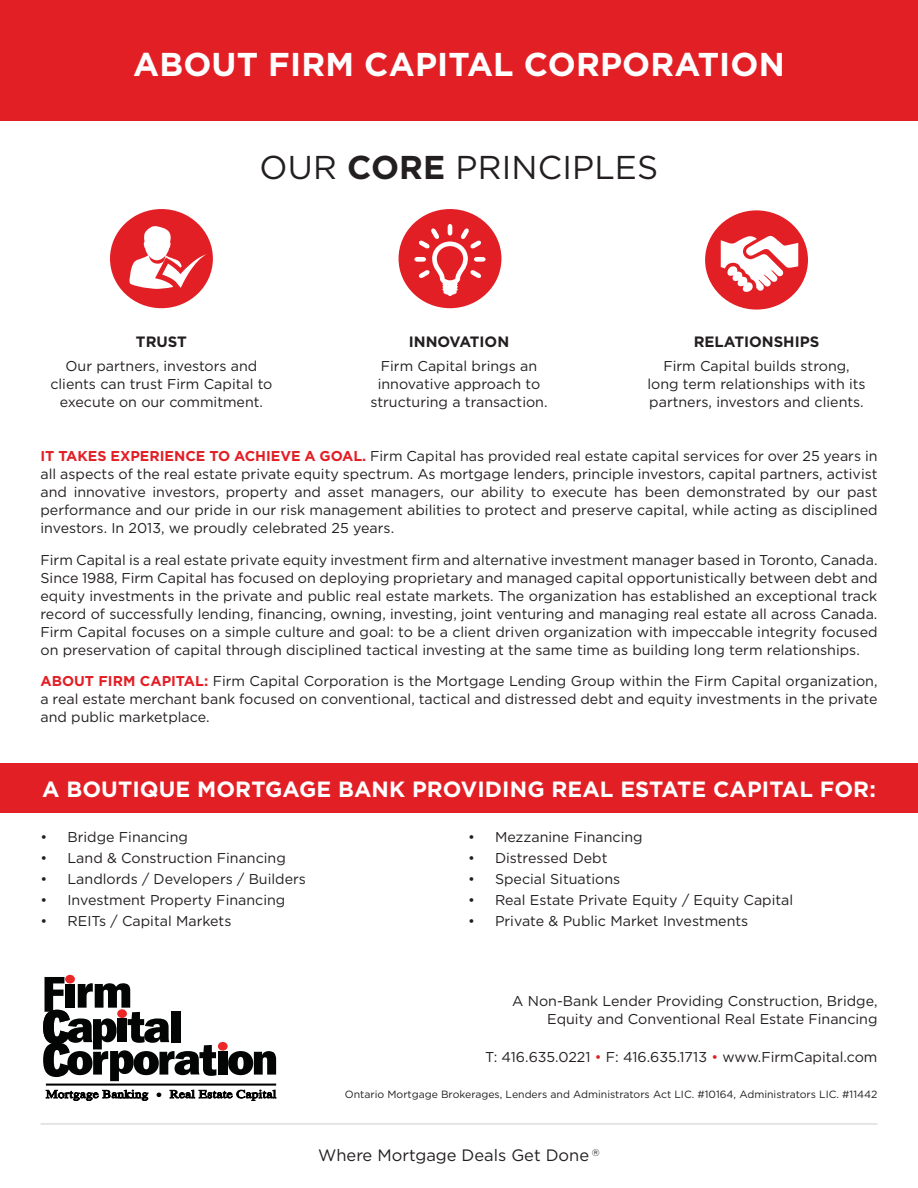
<style>
.page{position:relative;width:918px;height:1188px;background:#fff}
.page>*{position:absolute;margin:0;border:0;box-sizing:border-box;transform-origin:0 0}
.t1{font:700 33px "Gotham HTF";letter-spacing:.005em;color:#fff}
.t2{font:33px "Gotham HTF";letter-spacing:.005em;color:#231f20}
.t3{font:700 22.05px "Gotham HTF";letter-spacing:.005em;color:#fff}
.t4{font:16.5px "Gotham HTF";color:#231f20}
.t5{font:700 15px "Gotham HTF";color:#231f20}
.t6{font:14.25px/18px "Gotham HTF";color:#231f20;text-align:center}
.t7{font:10.5px "Gotham HTF";color:#231f20}
.s1{font-weight:700}
.s2{font-weight:700;color:#e31f26}
.s3{color:#e31f26}
</style>
<div class="page">
<hr style="left:40px;top:1123px;width:838px;height:2px;background:#dcddde">
<div style="left:0;top:763px;width:918px;height:50px;background:#e31f26"></div>
<div style="left:0;top:0;width:918px;height:121px;background:#e31f26"></div>
<svg style="left:228px;top:1051px;width:48px;height:24px"></svg>
<div style="left:218px;top:1051px;width:10px;height:24px;background:#030505"></div>
<svg style="left:65px;top:975px;width:10px;height:9px"></svg>
<div style="left:218px;top:1042px;width:10px;height:9px;background:#eb2727;border-radius:50%"></div>
<svg style="left:43px;top:977px;width:173px;height:104px"></svg>
<svg style="left:157px;top:1093px;width:4px;height:4px"></svg>
<svg style="left:170px;top:1090px;width:106px;height:11px"></svg>
<svg style="left:46px;top:1090px;width:102px;height:11px"></svg>
<hr style="left:46px;top:1084px;width:230px;height:2px;background:#000">
<div style="left:110px;top:209px;width:103px;height:99px;background:#e31f26;border-radius:50%"></div>
<div style="left:399px;top:209px;width:102px;height:99px;background:#e31f26;border-radius:50%"></div>
<div style="left:705px;top:210px;width:103px;height:100px;background:#e31f26;border-radius:50%"></div>
<svg style="left:721px;top:236px;width:77px;height:56px"></svg>
<svg style="left:414px;top:224px;width:72px;height:72px"></svg>
<svg style="left:129px;top:226px;width:78px;height:63px"></svg>
<p class="t1" style="left:133px;top:45px;width:653px">ABOUT FIRM CAPITAL CORPORATION</p>
<p class="t2" style="left:260px;top:149px;width:400px">OUR <span class="s1">CORE</span> PRINCIPLES</p>
<p class="t5" style="left:136px;top:333px;width:53px">TRUST</p>
<p class="t6" style="left:50px;top:357px;width:224px">Our partners, investors and clients can trust Firm Capital to execute on our commitment.</p>
<p class="t5" style="left:409px;top:333px;width:102px">INNOVATION</p>
<p class="t6" style="left:370px;top:357px;width:179px">Firm Capital brings an innovative approach to structuring a transaction.</p>
<p class="t5" style="left:694px;top:333px;width:127px">RELATIONSHIPS</p>
<p class="t6" style="left:647px;top:357px;width:220px">Firm Capital builds strong, long term relationships with its partners, investors and clients.</p>
<p class="t6" style="left:40px;top:447px;width:839px;text-align:justify"><span class="s2">IT TAKES EXPERIENCE TO ACHIEVE A GOAL.</span> Firm Capital has provided real estate capital services for over 25 years in all aspects of the real estate private equity spectrum. As mortgage lenders, principle investors, capital partners, activist and innovative investors, property and asset managers, our ability to execute has been demonstrated by our past performance and our pride in our risk management abilities to protect and preserve capital, while acting as disciplined investors. In 2013, we proudly celebrated 25 years.</p>
<p class="t6" style="left:40px;top:550px;width:839px;text-align:justify">Firm Capital is a real estate private equity investment firm and alternative investment manager based in Toronto, Canada.<br>Since 1988, Firm Capital has focused on deploying proprietary and managed capital opportunistically between debt and equity investments in the private and public real estate markets. The organization has established an exceptional track record of successfully lending, financing, owning, investing, joint venturing and managing real estate all across Canada.<br>Firm Capital focuses on a simple culture and goal: to be a client driven organization with impeccable integrity focused on preservation of capital through disciplined tactical investing at the same time as building long term relationships.</p>
<p class="t6" style="left:40px;top:672px;width:839px;text-align:justify"><span class="s2">ABOUT FIRM CAPITAL:</span> Firm Capital Corporation is the Mortgage Lending Group within the Firm Capital organization, a real estate merchant bank focused on conventional, tactical and distressed debt and equity investments in the private and public marketplace.</p>
<p class="t3" style="left:42px;top:776px;width:835px">A BOUTIQUE MORTGAGE BANK PROVIDING REAL ESTATE CAPITAL FOR:</p>
<p class="t6" style="left:40px;top:828px;width:149px">• Bridge Financing</p>
<p class="t6" style="left:40px;top:849px;width:247px">• Land &amp; Construction Financing</p>
<p class="t6" style="left:40px;top:870px;width:267px">• Landlords / Developers / Builders</p>
<p class="t6" style="left:40px;top:891px;width:246px">• Investment Property Financing</p>
<p class="t6" style="left:40px;top:912px;width:193px">• REITs / Capital Markets</p>
<p class="t6" style="left:468px;top:828px;width:176px">• Mezzanine Financing</p>
<p class="t6" style="left:468px;top:849px;width:141px">• Distressed Debt</p>
<p class="t6" style="left:468px;top:870px;width:154px">• Special Situations</p>
<p class="t6" style="left:468px;top:891px;width:327px">• Real Estate Private Equity / Equity Capital</p>
<p class="t6" style="left:468px;top:912px;width:282px">• Private &amp; Public Market Investments</p>
<p class="t6" style="left:512px;top:992px;width:367px">A Non-Bank Lender Providing Construction, Bridge,</p>
<p class="t6" style="left:547px;top:1009px;width:332px">Equity and Conventional Real Estate Financing</p>
<p class="t6" style="left:485px;top:1048px;width:394px">T: 416.635.0221 <span class="s3">•</span> F: 416.635.1713 <span class="s3">•</span> www.FirmCapital.com</p>
<p class="t7" style="left:345px;top:1088px;width:534px">Ontario Mortgage Brokerages, Lenders and Administrators Act LIC. #10164, Administrators LIC. #11442</p>
<p class="t4" style="left:318px;top:1146px;width:283px">Where Mortgage Deals Get Done <sup>®</sup></p>
</div>
